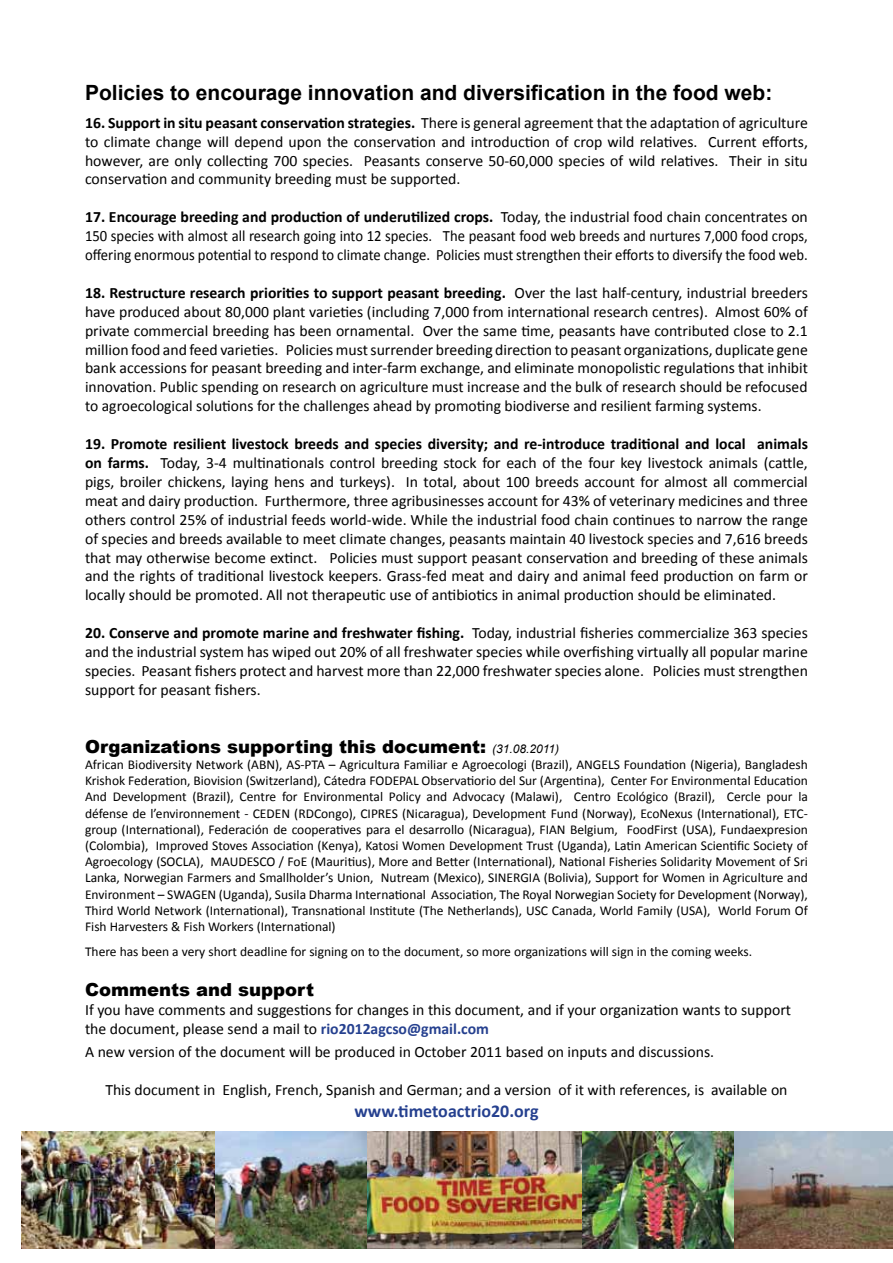
<style>
.page{position:relative;width:893px;height:1263px;background:#fff}
.page>*{position:absolute;margin:0;border:0;box-sizing:border-box;transform-origin:0 0}
.t1{font:700 21px "Arial";color:#000}
.t2{font:900 18px "Arial";color:#000}
.t3{font:700 18px "Calibri";color:#25408f}
.t4{font:15.75px/18.9px "Calibri";color:#000;text-align:justify}
.t5{font:13.5px/16.2px "Calibri";color:#000;text-align:justify}
.s1{font-weight:700}
.s2{font-weight:400;font-style:italic;font-size:12px}
.s3{font-weight:700;color:#25408f}
</style>
<div class="page">
<img style="left:214px;top:1131px;width:509px;height:118px">
<img style="left:21px;top:1131px;width:193px;height:118px">
<img style="left:723px;top:1131px;width:170px;height:118px">
<h1 class="t1" style="left:85px;top:79px;width:689px">Policies to encourage innovation and diversification in the food web:</h1>
<p class="t4" style="left:85px;top:113px;width:724px"><span class="s1">16. Support in situ peasant conservation strategies.</span> There is general agreement that the adaptation of agriculture to climate change will depend upon the conservation and introduction of crop wild relatives. Current efforts, however, are only collecting 700 species. Peasants conserve 50-60,000 species of wild relatives. Their in situ conservation and community breeding must be supported.</p>
<p class="t4" style="left:85px;top:208px;width:724px"><span class="s1">17. Encourage breeding and production of underutilized crops.</span> Today, the industrial food chain concentrates on 150 species with almost all research going into 12 species. The peasant food web breeds and nurtures 7,000 food crops, offering enormous potential to respond to climate change. Policies must strengthen their efforts to diversify the food web.</p>
<p class="t4" style="left:85px;top:283px;width:724px"><span class="s1">18. Restructure research priorities to support peasant breeding.</span> Over the last half-century, industrial breeders have produced about 80,000 plant varieties (including 7,000 from international research centres). Almost 60% of private commercial breeding has been ornamental. Over the same time, peasants have contributed close to 2.1 million food and feed varieties. Policies must surrender breeding direction to peasant organizations, duplicate gene bank accessions for peasant breeding and inter-farm exchange, and eliminate monopolistic regulations that inhibit innovation. Public spending on research on agriculture must increase and the bulk of research should be refocused to agroecological solutions for the challenges ahead by promoting biodiverse and resilient farming systems.</p>
<p class="t4" style="left:85px;top:434px;width:724px"><span class="s1">19. Promote resilient livestock breeds and species diversity; and re-introduce traditional and local animals on farms.</span> Today, 3-4 multinationals control breeding stock for each of the four key livestock animals (cattle, pigs, broiler chickens, laying hens and turkeys). In total, about 100 breeds account for almost all commercial meat and dairy production. Furthermore, three agribusinesses account for 43% of veterinary medicines and three others control 25% of industrial feeds world-wide. While the industrial food chain continues to narrow the range of species and breeds available to meet climate changes, peasants maintain 40 livestock species and 7,616 breeds that may otherwise become extinct. Policies must support peasant conservation and breeding of these animals and the rights of traditional livestock keepers. Grass-fed meat and dairy and animal feed production on farm or locally should be promoted. All not therapeutic use of antibiotics in animal production should be eliminated.</p>
<p class="t4" style="left:85px;top:623px;width:724px"><span class="s1">20. Conserve and promote marine and freshwater fishing.</span> Today, industrial fisheries commercialize 363 species and the industrial system has wiped out 20% of all freshwater species while overfishing virtually all popular marine species. Peasant fishers protect and harvest more than 22,000 freshwater species alone. Policies must strengthen support for peasant fishers.</p>
<p class="t2" style="left:85px;top:733px;width:476px">Organizations supporting this document: <span class="s2">(31.08.2011)</span></p>
<p class="t5" style="left:85px;top:756px;width:724px">African Biodiversity Network (ABN), AS-PTA – Agricultura Familiar e Agroecologi (Brazil), ANGELS Foundation (Nigeria), Bangladesh Krishok Federation, Biovision (Switzerland), Cátedra FODEPAL Observatiorio del Sur (Argentina), Center For Environmental Education And Development (Brazil), Centre for Environmental Policy and Advocacy (Malawi), Centro Ecológico (Brazil), Cercle pour la défense de l’environnement - CEDEN (RDCongo), CIPRES (Nicaragua), Development Fund (Norway), EcoNexus (International), ETC&shy;group (International), Federación de cooperatives para el desarrollo (Nicaragua), FIAN Belgium, FoodFirst (USA), Fundaexpresion (Colombia), Improved Stoves Association (Kenya), Katosi Women Development Trust (Uganda), Latin American Scientific Society of Agroecology (SOCLA), MAUDESCO / FoE (Mauritius), More and Better (International), National Fisheries Solidarity Movement of Sri Lanka, Norwegian Farmers and Smallholder’s Union, Nutream (Mexico), SINERGIA (Bolivia), Support for Women in Agriculture and Environment – SWAGEN (Uganda), Susila Dharma International Association, The Royal Norwegian Society for Development (Norway), Third World Network (International), Transnational Institute (The Netherlands), USC Canada, World Family (USA), World Forum Of Fish Harvesters &amp; Fish Workers (International)</p>
<p class="t5" style="left:85px;top:943px;width:669px">There has been a very short deadline for signing on to the document, so more organizations will sign in the coming weeks.</p>
<p class="t2" style="left:85px;top:977px;width:230px">Comments and support</p>
<p class="t4" style="left:85px;top:1001px;width:708px">If you have comments and suggestions for changes in this document, and if your organization wants to support the document, please send a mail to <span class="s3">rio2012agcso@gmail.com</span></p>
<p class="t4" style="left:85px;top:1043px;width:631px">A new version of the document will be produced in October 2011 based on inputs and discussions.</p>
<p class="t4" style="left:105px;top:1080px;width:684px">This document in English, French, Spanish and German; and a version of it with references, is available on</p>
<p class="t3" style="left:354px;top:1099px;width:186px">www.timetoactrio20.org</p>
</div>
